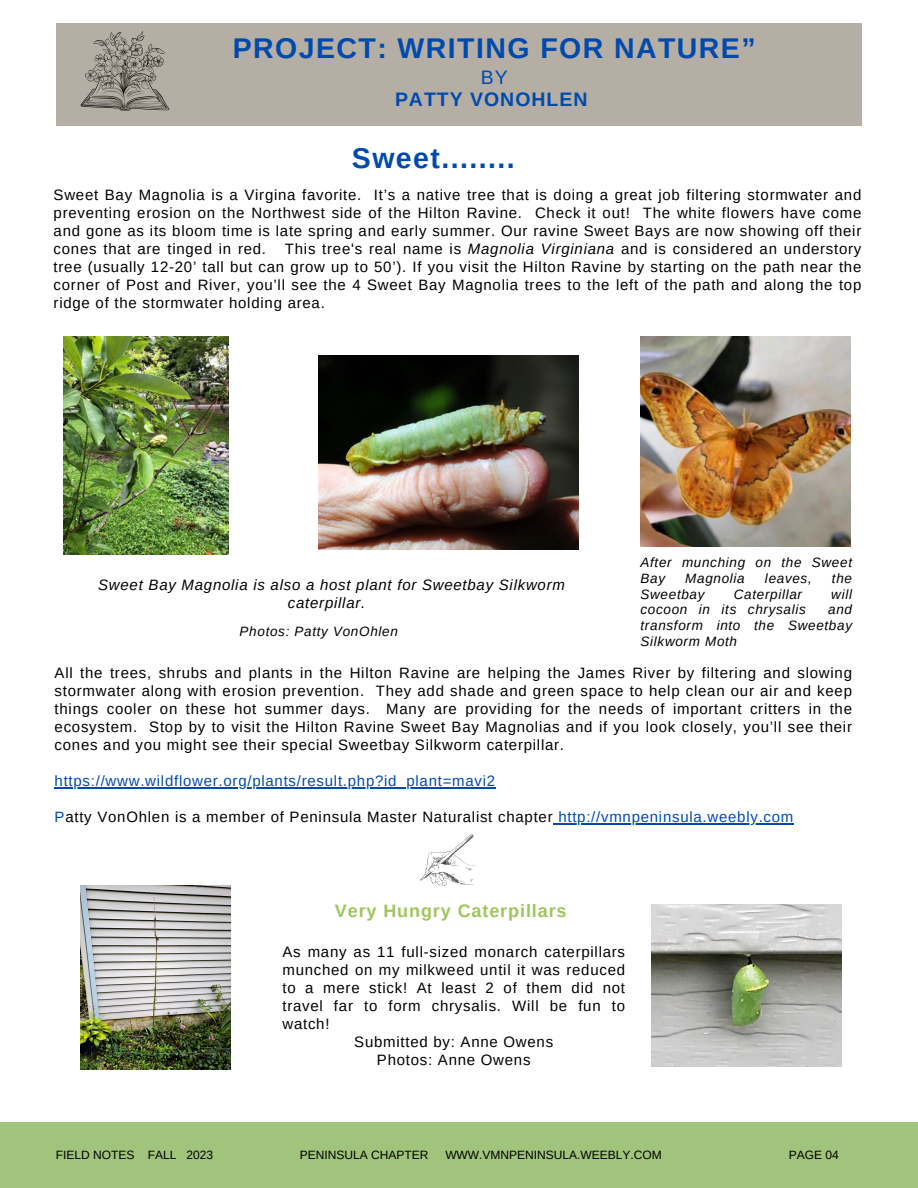
<style>
.page{position:relative;width:918px;height:1188px;background:#fff}
.page>*{position:absolute;margin:0;border:0;box-sizing:border-box;transform-origin:0 0}
.t1{font:700 28.5px "Arimo";letter-spacing:.05em;color:#004aad}
.t2{font:700 19.5px "Arimo";letter-spacing:.05em;color:#004aad}
.t3{font:19.5px "Arimo";color:#004aad}
.t4{font:700 18px "Arimo";letter-spacing:.05em;color:#9ec65d}
.t5{font:15px/18px "Arimo";letter-spacing:.05em;color:#000;text-align:justify}
.t6{font:italic 15px/18px "Arimo";letter-spacing:.05em;color:#000}
.t7{font:15px "Arimo";letter-spacing:.05em;color:#004aad}
.t8{font:italic 13.5px/15.8px "Arimo";letter-spacing:.05em;color:#000}
.t9{font:12px "Arimo";color:#000}
.s1{font-style:italic}
.s2{color:#004aad}
</style>
<div class="page">
<div style="left:0;top:1123px;width:918px;height:65px;background:#a0c47b"></div>
<div style="left:56px;top:23px;width:805px;height:103px;background:#b4aea4"></div>
<img style="left:64px;top:336px;width:164px;height:219px">
<img style="left:641px;top:336px;width:210px;height:211px">
<img style="left:319px;top:355px;width:260px;height:195px">
<svg style="left:81px;top:31px;width:88px;height:80px"></svg>
<img style="left:651px;top:904px;width:191px;height:162px">
<img style="left:81px;top:886px;width:149px;height:183px">
<hr style="left:55px;top:788px;width:441px;height:1px;background:#004aad">
<hr style="left:558px;top:824px;width:236px;height:1px;background:#004aad">
<svg style="left:420px;top:834px;width:56px;height:52px"></svg>
<p class="t1" style="left:233px;top:32px;width:524px">PROJECT: WRITING FOR NATURE”</p>
<p class="t3" style="left:481px;top:66px;width:28px">BY</p>
<p class="t2" style="left:395px;top:89px;width:194px">PATTY VONOHLEN</p>
<p class="t1" style="left:352px;top:142px;width:164px">Sweet........</p>
<p class="t5" style="left:54px;top:186px;width:809px">Sweet Bay Magnolia is a Virgina favorite. It’s a native tree that is doing a great job filtering stormwater and preventing erosion on the Northwest side of the Hilton Ravine. Check it out! The white flowers have come and gone as its bloom time is late spring and early summer. Our ravine Sweet Bays are now showing off their cones that are tinged in red.</p>
<p class="t5" style="left:54px;top:240px;width:809px;text-indent:231px">This tree's real name is <span class="s1">Magnolia Virginiana</span> and is considered an understory tree (usually 12-20’ tall but can grow up to 50’). If you visit the Hilton Ravine by starting on the path near the corner of Post and River, you’ll see the 4 Sweet Bay Magnolia trees to the left of the path and along the top ridge of the stormwater holding area.</p>
<p class="t8" style="left:641px;top:555px;width:213px">After munching on the Sweet<br>Bay</p>
<p class="t8" style="left:685px;top:570px;width:61px">Magnolia</p>
<p class="t8" style="left:765px;top:570px;width:48px">leaves,</p>
<p class="t8" style="left:832px;top:570px;width:22px">the</p>
<p class="t8" style="left:641px;top:586px;width:66px">Sweetbay</p>
<p class="t8" style="left:734px;top:586px;width:70px">Caterpillar</p>
<p class="t8" style="left:831px;top:586px;width:22px">will</p>
<p class="t8" style="left:641px;top:602px;width:167px">cocoon in its chrysalis</p>
<p class="t6" style="left:288px;top:575px;width:278px;text-indent:-190px">Sweet Bay Magnolia is also a host plant for Sweetbay Silkworm caterpillar.</p>
<p class="t8" style="left:641px;top:602px;width:213px;text-align:justify;text-indent:188px">and transform into the Sweetbay Silkworm Moth</p>
<p class="t5" style="left:55px;top:664px;width:799px">All the trees, shrubs and plants in the Hilton Ravine are helping the James River by filtering and slowing stormwater along with erosion prevention. They add shade and green space to help clean our air and keep things cooler on these hot summer days. Many are providing for the needs of important critters in the ecosystem. Stop by to visit the Hilton Ravine Sweet Bay Magnolias and if you look closely, you’ll see their cones and you might see their special Sweetbay Silkworm caterpillar.</p>
<p class="t7" style="left:55px;top:773px;width:442px">https://www.wildflower.org/plants/result.php?id_plant=mavi2</p>
<p class="t5" style="left:55px;top:808px;width:740px"><span class="s2">P</span>atty VonOhlen is a member of Peninsula Master Naturalist chapter <span class="s2">http://vmnpeninsula.weebly.com</span></p>
<p class="t8" style="left:240px;top:623px;width:160px">Photos: Patty VonOhlen</p>
<p class="t4" style="left:335px;top:900px;width:233px">Very Hungry Caterpillars</p>
<p class="t5" style="left:282px;top:943px;width:344px">As many as 11 full-sized monarch caterpillars munched on my milkweed until it was reduced to a mere stick! At least 2 of them did not travel far to form chrysalis. Will be fun to watch!</p>
<p class="t5" style="left:354px;top:1033px;width:200px">Submitted by: Anne Owens</p>
<p class="t5" style="left:377px;top:1051px;width:155px">Photos: Anne Owens</p>
<p class="t9" style="left:56px;top:1148px;width:159px">FIELD NOTES FALL 2023</p>
<p class="t9" style="left:300px;top:1148px;width:130px">PENINSULA CHAPTER</p>
<p class="t9" style="left:445px;top:1148px;width:218px">WWW.VMNPENINSULA.WEEBLY.COM</p>
<p class="t9" style="left:789px;top:1148px;width:51px">PAGE 04</p>
</div>
